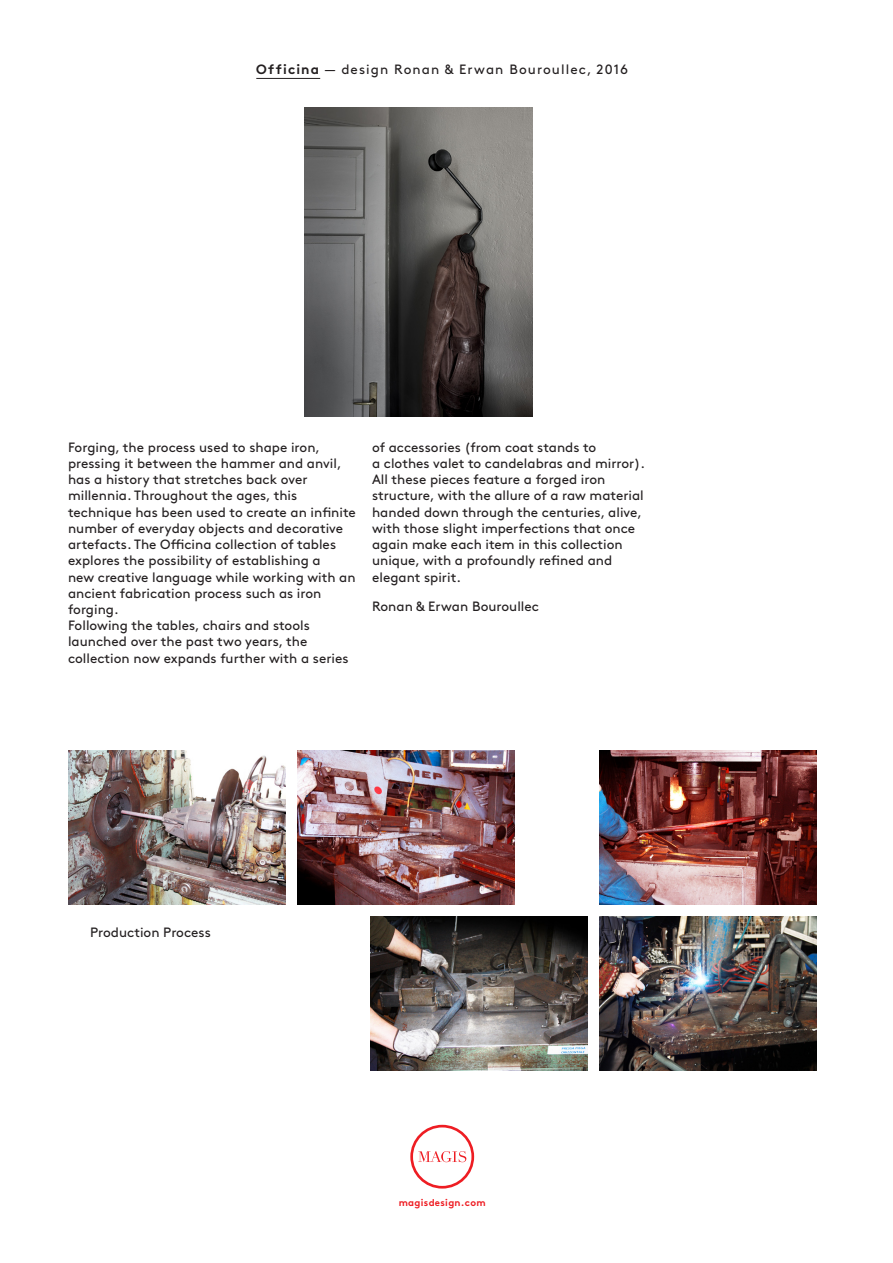
<style>
.page{position:relative;width:893px;height:1263px;background:#fff}
.page>*{position:absolute;margin:0;border:0;box-sizing:border-box;transform-origin:0 0}
.testo_base{font:13.5px/16.2px "Brown Regular Alt";color:#231f20}
.testo_base-2{font:13.5px "Brown Regular Alt";letter-spacing:.08em;color:#231f20}
.t1{font:9.75px "Brown Bold Alt";letter-spacing:.03em;color:#ee1d23}
.s1{font-family:"Brown Bold Alt"}
</style>
<div class="page">
<svg style="left:410px;top:1125px;width:64px;height:63px"></svg>
<img style="left:304px;top:108px;width:228px;height:309px">
<img style="left:298px;top:750px;width:217px;height:154px">
<img style="left:68px;top:750px;width:217px;height:154px">
<img style="left:599px;top:750px;width:217px;height:154px">
<img style="left:370px;top:916px;width:217px;height:154px">
<img style="left:599px;top:916px;width:217px;height:154px">
<hr style="left:256px;top:78px;width:64px;height:1px;background:#231f20">
<p class="testo_base-2" style="left:256px;top:59px;width:373px"><span class="s1">Officina</span> — design Ronan &amp; Erwan Bouroullec, 2016</p>
<p class="testo_base" style="left:68px;top:438px;width:275px">Forging, the process used to shape iron, pressing it between the hammer and anvil,</p>
<p class="testo_base" style="left:68px;top:470px;width:289px">has a history that stretches back over millennia. Throughout the ages, this technique has been used to create an infinite number of everyday objects and decorative</p>
<p class="testo_base" style="left:68px;top:535px;width:270px">artefacts. The Officina collection of tables explores the possibility of establishing a</p>
<p class="testo_base" style="left:68px;top:568px;width:289px">new creative language while working with an ancient fabrication process such as iron</p>
<p class="testo_base" style="left:68px;top:600px;width:52px">forging.</p>
<p class="testo_base" style="left:68px;top:616px;width:243px">Following the tables, chairs and stools launched over the past two years, the</p>
<p class="testo_base" style="left:68px;top:649px;width:282px">collection now expands further with a series</p>
<p class="testo_base" style="left:372px;top:438px;width:226px">of accessories (from coat stands to</p>
<p class="testo_base" style="left:372px;top:454px;width:274px">a clothes valet to candelabras and mirror).<br>All these pieces feature a forged iron</p>
<p class="testo_base" style="left:372px;top:487px;width:273px">structure, with the allure of a raw material handed down through the centuries, alive,</p>
<p class="testo_base" style="left:372px;top:519px;width:265px">with those slight imperfections that once again make each item in this collection</p>
<p class="testo_base" style="left:372px;top:551px;width:242px">unique, with a profoundly refined and elegant spirit.</p>
<p class="testo_base" style="left:372px;top:597px;width:168px">Ronan &amp; Erwan Bouroullec</p>
<p class="testo_base" style="left:90px;top:923px;width:122px">Production Process</p>
<p class="t1" style="left:399px;top:1195px;width:88px">magisdesign.com</p>
</div>
